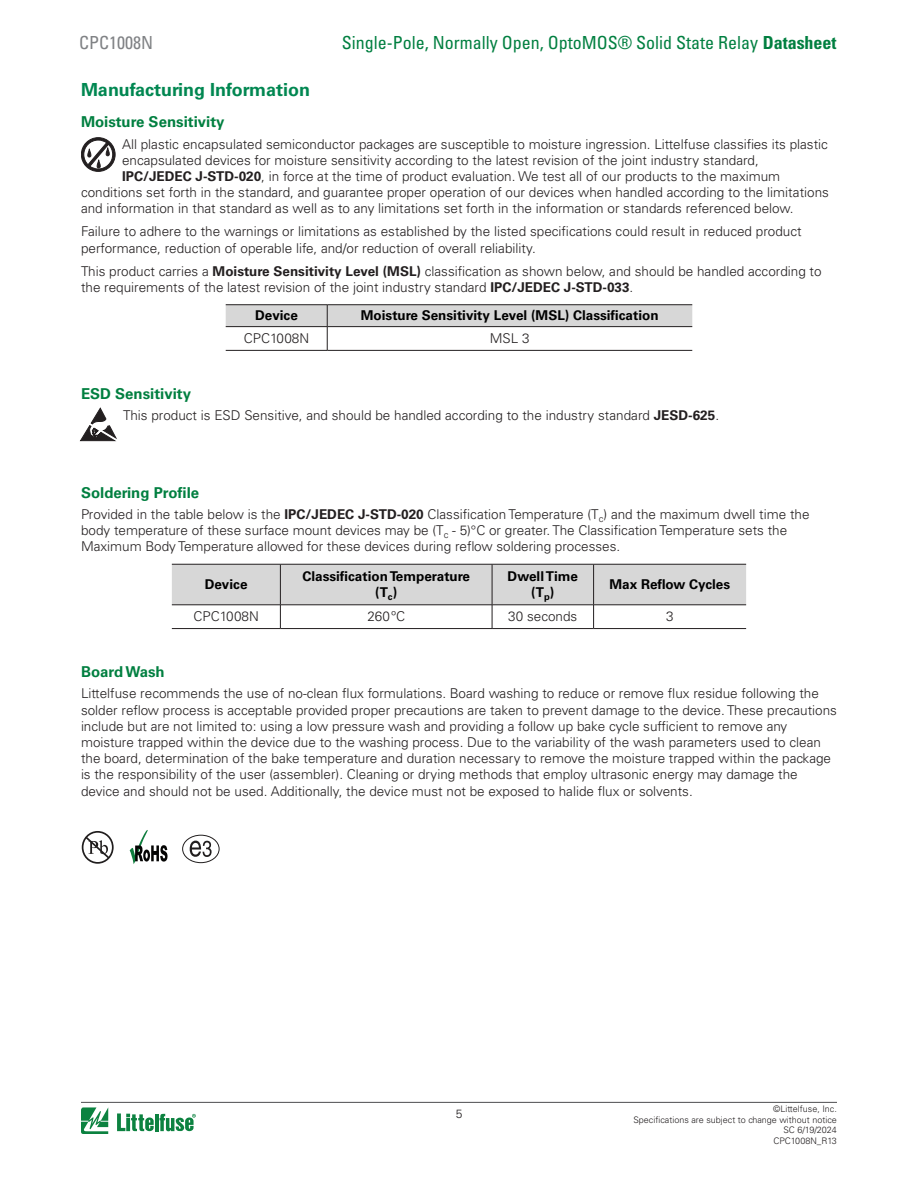
<style>
.page{position:relative;width:918px;height:1188px;background:#fff}
.page>*{position:absolute;margin:0;border:0;box-sizing:border-box;transform-origin:0 0}
.t1{font:condensed 18px "Univers LT Std";color:#017f40}
.Heading_1_No{font:700 18px "Univers LT Std";color:#008751}
.t2{font:condensed 18px "Univers LT Std";color:#808285}
.Heading_2{font:700 15px "Univers LT Std";color:#017f40}
.Body{font:300 13.5px/16.2px "Univers LT Std";color:#231f20}
.Table_Header{font:700 13.5px "Univers LT Std";color:#000}
.t3{font:300 12px "Univers LT Std";color:#231f20}
.t4{font:300 9px/10.8px "Univers LT Std";color:#231f20;text-align:right}
.s1{font-weight:700}
</style>
<div class="page">
<hr style="left:81px;top:1102px;width:756px;height:1px;background:#4d4d4f">
<svg style="left:81px;top:1107px;width:27px;height:27px"></svg>
<hr style="left:155px;top:1114px;width:3px;height:17px;background:#0c8240">
<svg style="left:160px;top:1114px;width:36px;height:17px"></svg>
<svg style="left:117px;top:1113px;width:37px;height:18px"></svg>
<hr style="left:226px;top:304px;width:101px;height:1px;background:#231f20">
<hr style="left:327px;top:304px;width:365px;height:1px;background:#231f20">
<hr style="left:226px;top:350px;width:101px;height:1px;background:#231f20">
<hr style="left:327px;top:350px;width:365px;height:1px;background:#231f20">
<svg style="left:226px;top:305px;width:466px;height:45px"></svg>
<hr style="left:172px;top:628px;width:108px;height:1px;background:#231f20">
<hr style="left:280px;top:628px;width:212px;height:1px;background:#231f20">
<hr style="left:492px;top:628px;width:102px;height:1px;background:#231f20">
<hr style="left:594px;top:628px;width:152px;height:1px;background:#231f20">
<svg style="left:172px;top:564px;width:574px;height:64px"></svg>
<svg style="left:81px;top:137px;width:34px;height:35px"></svg>
<svg style="left:80px;top:408px;width:36px;height:33px"></svg>
<div style="left:82px;top:831px;width:32px;height:33px;border:2px solid #211e1e;border-radius:50%"></div>
<div style="left:182px;top:835px;width:37px;height:28px;border:1px solid #211e1e;border-radius:50%"></div>
<svg style="left:190px;top:841px;width:22px;height:16px"></svg>
<svg style="left:84px;top:835px;width:27px;height:25px"></svg>
<svg style="left:130px;top:830px;width:38px;height:34px"></svg>
<h1 class="t2" style="left:79px;top:31px;width:75px">CPC1008N</h1>
<h1 class="t1" style="left:342px;top:31px;width:496px">Single-Pole, Normally Open, OptoMOS® Solid State Relay <span class="s1">Datasheet</span></h1>
<p class="Heading_1_No" style="left:81px;top:79px;width:231px">Manufacturing Information</p>
<p class="Heading_2" style="left:81px;top:113px;width:145px">Moisture Sensitivity</p>
<p class="Body" style="left:122px;top:136px;width:707px">All plastic encapsulated semiconductor packages are susceptible to moisture ingression. Littelfuse classifies its plastic</p>
<p class="Body" style="left:122px;top:152px;width:638px">encapsulated devices for moisture sensitivity according to the latest revision of the joint industry standard,</p>
<p class="Body" style="left:122px;top:168px;width:660px"><span class="s1">IPC/JEDEC J-STD-020</span>, in force at the time of product evaluation. We test all of our products to the maximum</p>
<p class="Body" style="left:81px;top:184px;width:749px">conditions set forth in the standard, and guarantee proper operation of our devices when handled according to the limitations</p>
<p class="Body" style="left:81px;top:201px;width:714px">and information in that standard as well as to any limitations set forth in the information or standards referenced below.</p>
<p class="Body" style="left:81px;top:224px;width:722px">Failure to adhere to the warnings or limitations as established by the listed specifications could result in reduced product performance, reduction of operable life, and/or reduction of overall reliability.</p>
<p class="Body" style="left:81px;top:263px;width:742px">This product carries a <span class="s1">Moisture Sensitivity Level (MSL)</span> classification as shown below, and should be handled according to the requirements of the latest revision of the joint industry standard <span class="s1">IPC/JEDEC J-STD-033</span>.</p>
<p class="Table_Header" style="left:255px;top:307px;width:44px">Device</p>
<p class="Table_Header" style="left:361px;top:307px;width:299px">Moisture Sensitivity Level (MSL) Classification</p>
<p class="Body" style="left:244px;top:330px;width:67px">CPC1008N</p>
<p class="Body" style="left:490px;top:330px;width:41px">MSL 3</p>
<p class="Heading_2" style="left:81px;top:385px;width:112px">ESD Sensitivity</p>
<p class="Body" style="left:123px;top:407px;width:597px">This product is ESD Sensitive, and should be handled according to the industry standard <span class="s1">JESD-625</span>.</p>
<p class="Heading_2" style="left:81px;top:484px;width:120px">Soldering Profile</p>
<p class="Body" style="left:81px;top:506px;width:730px">Provided in the table below is the <span class="s1">IPC/JEDEC J-STD-020</span> Classification Temperature (T<sub>c</sub>) and the maximum dwell time the body temperature of these surface mount devices may be (T<sub>c</sub> - 5)°C or greater. The Classification Temperature sets the<br>Maximum Body Temperature allowed for these devices during reflow soldering processes.</p>
<p class="Table_Header" style="left:205px;top:576px;width:44px">Device</p>
<p class="Table_Header" style="left:302px;top:568px;width:169px">Classification Temperature</p>
<p class="Table_Header" style="left:375px;top:584px;width:23px">(T<sub>c</sub>)</p>
<p class="Table_Header" style="left:508px;top:568px;width:72px">Dwell Time</p>
<p class="Table_Header" style="left:531px;top:584px;width:25px">(T<sub>p</sub>)</p>
<p class="Table_Header" style="left:610px;top:576px;width:122px">Max Reflow Cycles</p>
<p class="Body" style="left:193px;top:608px;width:67px">CPC1008N</p>
<p class="Body" style="left:367px;top:608px;width:39px">260ºC</p>
<p class="Body" style="left:508px;top:608px;width:71px">30 seconds</p>
<p class="Body" style="left:666px;top:608px;width:9px">3</p>
<p class="Heading_2" style="left:81px;top:663px;width:85px">Board Wash</p>
<p class="Body" style="left:81px;top:686px;width:758px">Littelfuse recommends the use of no-clean flux formulations. Board washing to reduce or remove flux residue following the solder reflow process is acceptable provided proper precautions are taken to prevent damage to the device. These precautions include but are not limited to: using a low pressure wash and providing a follow up bake cycle sufficient to remove any moisture trapped within the device due to the washing process. Due to the variability of the wash parameters used to clean the board, determination of the bake temperature and duration necessary to remove the moisture trapped within the package is the responsibility of the user (assembler). Cleaning or drying methods that employ ultrasonic energy may damage the device and should not be used. Additionally, the device must not be exposed to halide flux or solvents.</p>
<p class="t3" style="left:456px;top:1107px;width:8px">5</p>
<p class="t4" style="left:633px;top:1103px;width:205px">©Littelfuse, Inc.<br>Specifications are subject to change without notice<br>SC 6/19/2024<br>CPC1008N_R13</p>
</div>
